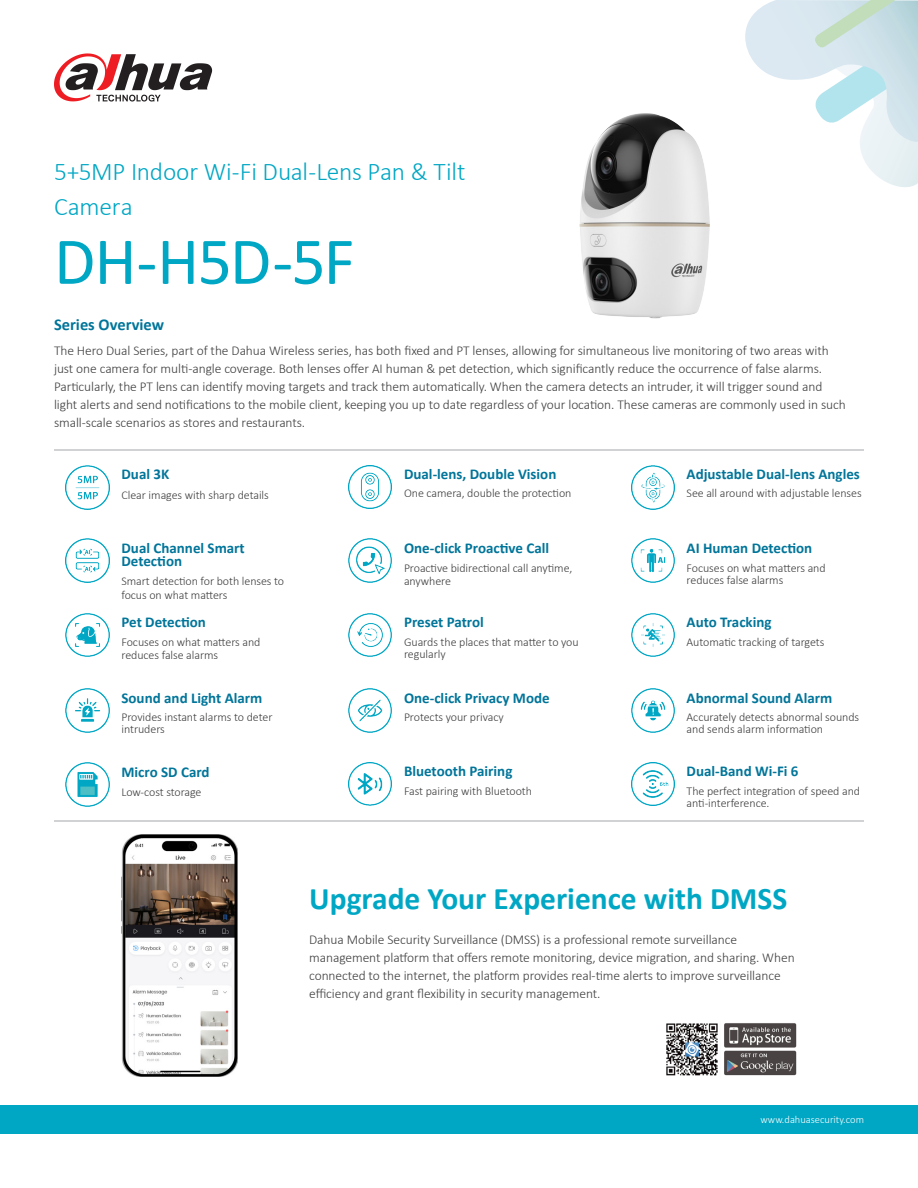
<style>
.page{position:relative;width:918px;height:1188px;background:#fff}
.page>*{position:absolute;margin:0;border:0;box-sizing:border-box;transform-origin:0 0}
.t1{font:67.5px "Calibri";letter-spacing:-.025em;color:#00a7c4}
.t2{font:700 31.5px "Calibri";color:#00a7c4}
.t3{font:300 25.5px/34.5px "Calibri";letter-spacing:-.01em;color:#00a7c4}
.t4{font:700 16.5px "Calibri";color:#00759a}
.t5{font:700 15px/13.5px "Calibri";color:#00759a}
.t6{font:300 13.5px/18px "Calibri";letter-spacing:-.005em;color:#3e3e3f}
.t7{font:300 12px/12px "Calibri";letter-spacing:-.005em;color:#3e3e3f}
.t8{font:300 10.5px "Calibri";color:#fff}
</style>
<div class="page">
<div style="left:0;top:1105px;width:918px;height:29px;background:#00a7c4"></div>
<svg style="left:54px;top:53px;width:158px;height:49px"></svg>
<img style="left:579px;top:113px;width:131px;height:206px">
<hr style="left:54px;top:820px;width:810px;height:1px;background:#d1d2d4">
<hr style="left:54px;top:449px;width:810px;height:2px;background:#d1d2d4">
<img style="left:122px;top:835px;width:116px;height:241px">
<svg style="left:745px;top:0;width:173px;height:187px"></svg>
<img style="left:666px;top:1023px;width:131px;height:53px">
<img style="left:66px;top:465px;width:43px;height:44px">
<img style="left:66px;top:539px;width:43px;height:44px">
<img style="left:66px;top:613px;width:43px;height:43px">
<img style="left:66px;top:689px;width:43px;height:43px">
<img style="left:66px;top:763px;width:43px;height:43px">
<img style="left:348px;top:465px;width:44px;height:44px">
<img style="left:348px;top:539px;width:44px;height:43px">
<img style="left:348px;top:613px;width:44px;height:43px">
<img style="left:348px;top:689px;width:44px;height:43px">
<img style="left:348px;top:762px;width:44px;height:44px">
<img style="left:631px;top:762px;width:43px;height:44px">
<img style="left:631px;top:465px;width:43px;height:44px">
<img style="left:631px;top:539px;width:43px;height:43px">
<img style="left:631px;top:613px;width:43px;height:43px">
<img style="left:631px;top:689px;width:43px;height:43px">
<p class="t3" style="left:54px;top:154px;width:413px">5+5MP Indoor Wi-Fi Dual-Lens Pan &amp; Tilt<br>Camera</p>
<p class="t1" style="left:54px;top:215px;width:302px">DH-H5D-5F</p>
<p class="t4" style="left:54px;top:313px;width:112px">Series Overview</p>
<p class="t6" style="left:54px;top:341px;width:793px">The Hero Dual Series, part of the Dahua Wireless series, has both fixed and PT lenses, allowing for simultaneous live monitoring of two areas with just one camera for multi-angle coverage. Both lenses offer AI human &amp; pet detection, which significantly reduce the occurrence of false alarms.<br>Particularly, the PT lens can identify moving targets and track them automatically. When the camera detects an intruder, it will trigger sound and light alerts and send notifications to the mobile client, keeping you up to date regardless of your location. These cameras are commonly used in such small-scale scenarios as stores and restaurants.</p>
<p class="t5" style="left:122px;top:467px;width:49px">Dual 3K</p>
<p class="t7" style="left:122px;top:489px;width:149px">Clear images with sharp details</p>
<p class="t5" style="left:122px;top:541px;width:125px">Dual Channel Smart<br>Detection</p>
<p class="t7" style="left:122px;top:574px;width:164px;line-height:13.5px">Smart detection for both lenses to focus on what matters</p>
<p class="t5" style="left:122px;top:615px;width:86px">Pet Detection</p>
<p class="t7" style="left:122px;top:635px;width:141px;line-height:13.5px">Focuses on what matters and reduces false alarms</p>
<p class="t5" style="left:122px;top:691px;width:142px">Sound and Light Alarm</p>
<p class="t7" style="left:122px;top:711px;width:152px">Provides instant alarms to deter intruders</p>
<p class="t5" style="left:122px;top:765px;width:90px">Micro SD Card</p>
<p class="t7" style="left:122px;top:786px;width:82px">Low-cost storage</p>
<p class="t5" style="left:404px;top:467px;width:154px">Dual-lens, Double Vision</p>
<p class="t7" style="left:404px;top:487px;width:169px">One camera, double the protection</p>
<p class="t5" style="left:404px;top:541px;width:147px">One-click Proactive Call</p>
<p class="t7" style="left:404px;top:561px;width:170px;line-height:13.5px">Proactive bidirectional call anytime, anywhere</p>
<p class="t5" style="left:404px;top:615px;width:81px">Preset Patrol</p>
<p class="t7" style="left:404px;top:636px;width:176px">Guards the places that matter to you regularly</p>
<p class="t5" style="left:404px;top:691px;width:147px">One-click Privacy Mode</p>
<p class="t7" style="left:404px;top:711px;width:101px">Protects your privacy</p>
<p class="t5" style="left:404px;top:764px;width:110px">Bluetooth Pairing</p>
<p class="t7" style="left:404px;top:785px;width:129px">Fast pairing with Bluetooth</p>
<p class="t5" style="left:687px;top:467px;width:175px">Adjustable Dual-lens Angles</p>
<p class="t7" style="left:687px;top:487px;width:177px">See all around with adjustable lenses</p>
<p class="t5" style="left:687px;top:541px;width:127px">AI Human Detection</p>
<p class="t7" style="left:687px;top:561px;width:141px">Focuses on what matters and reduces false alarms</p>
<p class="t5" style="left:687px;top:615px;width:87px">Auto Tracking</p>
<p class="t7" style="left:687px;top:636px;width:139px">Automatic tracking of targets</p>
<p class="t5" style="left:687px;top:691px;width:147px">Abnormal Sound Alarm</p>
<p class="t7" style="left:687px;top:711px;width:174px">Accurately detects abnormal sounds and sends alarm information</p>
<p class="t5" style="left:687px;top:764px;width:113px">Dual-Band Wi-Fi 6</p>
<p class="t7" style="left:687px;top:785px;width:175px">The perfect integration of speed and anti-interference.</p>
<p class="t2" style="left:309px;top:876px;width:480px">Upgrade Your Experience with DMSS</p>
<p class="t6" style="left:309px;top:930px;width:487px">Dahua Mobile Security Surveillance (DMSS) is a professional remote surveillance management platform that offers remote monitoring, device migration, and sharing. When connected to the internet, the platform provides real-time alerts to improve surveillance efficiency and grant flexibility in security management.</p>
<p class="t8" style="left:761px;top:1113px;width:105px">www.dahuasecurity.com</p>
</div>
